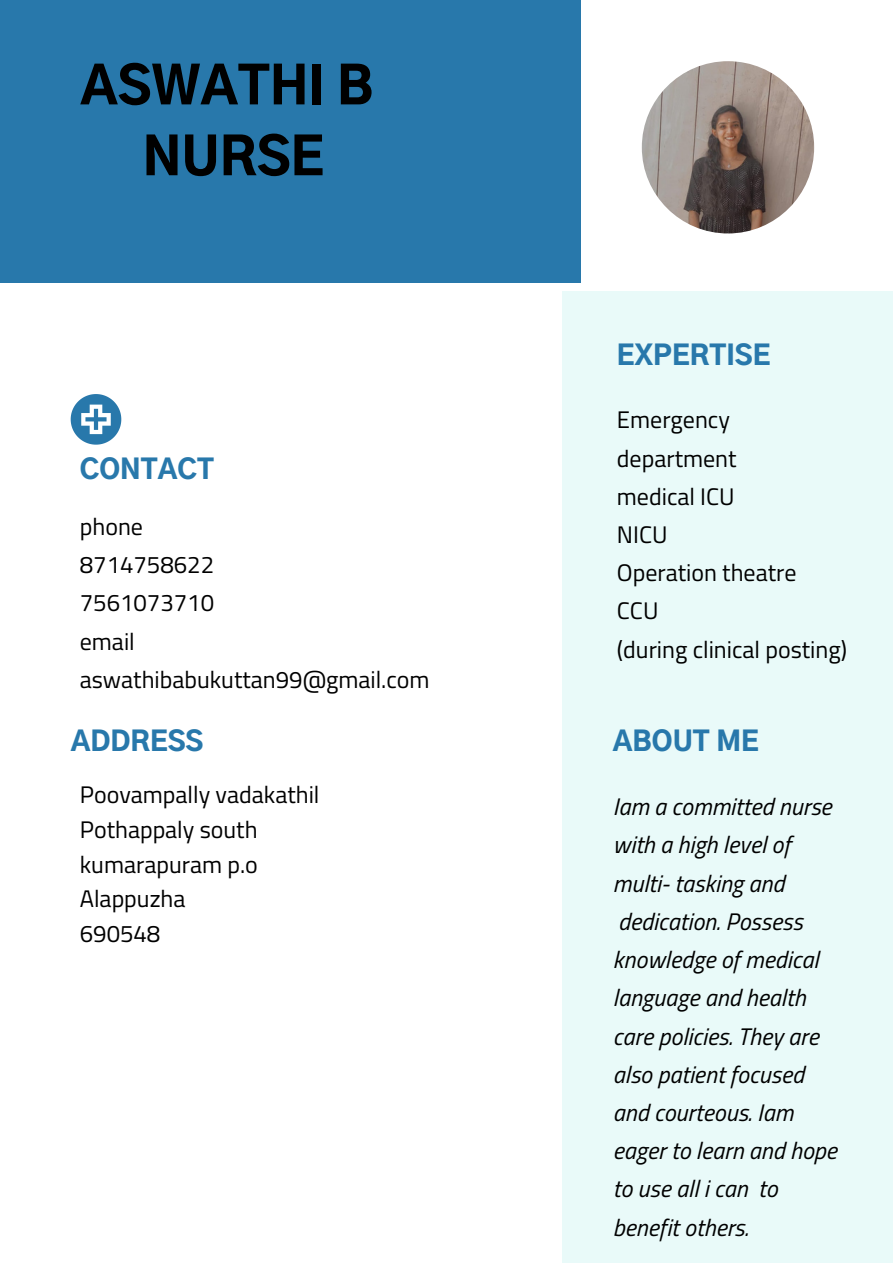
<style>
.page{position:relative;width:893px;height:1264px;background:#fff}
.page>*{position:absolute;margin:0;border:0;box-sizing:border-box;transform-origin:0 0}
.t1{font:900 51px/70.8px "Gothic A1";color:#000;text-align:center}
.t2{font:900 27px "Gothic A1";color:#2878ab}
.t3{font:italic 24px/38.2px "Titillium Web";color:#000}
.t4{font:24px/38.2px "Titillium Web";color:#000}
</style>
<div class="page">
<div style="left:562px;top:292px;width:330px;height:970px;background:#e9faf9"></div>
<img style="left:641px;top:61px;width:173px;height:172px;border-radius:50%">
<div style="left:0;top:0;width:580px;height:282px;background:#2878ab"></div>
<svg style="left:71px;top:394px;width:50px;height:50px"></svg>
<h1 class="t1" style="left:80px;top:54px;width:294px">ASWATHI B<br>NURSE</h1>
<p class="t2" style="left:80px;top:457px;width:136px">CONTACT</p>
<p class="t4" style="left:80px;top:507px;width:351px">phone<br>8714758622<br>7561073710<br>email aswathibabukuttan99@gmail.com</p>
<p class="t2" style="left:71px;top:730px;width:134px">ADDRESS</p>
<p class="t4" style="left:80px;top:776px;width:241px;line-height:34.8px">Poovampally vadakathil<br>Pothappaly south kumarapuram p.o<br>Alappuzha<br>690548</p>
<p class="t2" style="left:617px;top:343px;width:155px">EXPERTISE</p>
<p class="t4" style="left:617px;top:400px;width:232px">Emergency department<br>medical ICU<br>NICU<br>Operation theatre<br>CCU<br>(during clinical posting)</p>
<p class="t2" style="left:612px;top:730px;width:147px">ABOUT ME</p>
<p class="t3" style="left:612px;top:787px;width:225px">Iam a committed nurse with a high level of multi- tasking and dedication. Possess knowledge of medical language and health care policies. They are also patient focused and courteous. Iam eager to learn and hope to use all i can to benefit others.</p>
</div>
